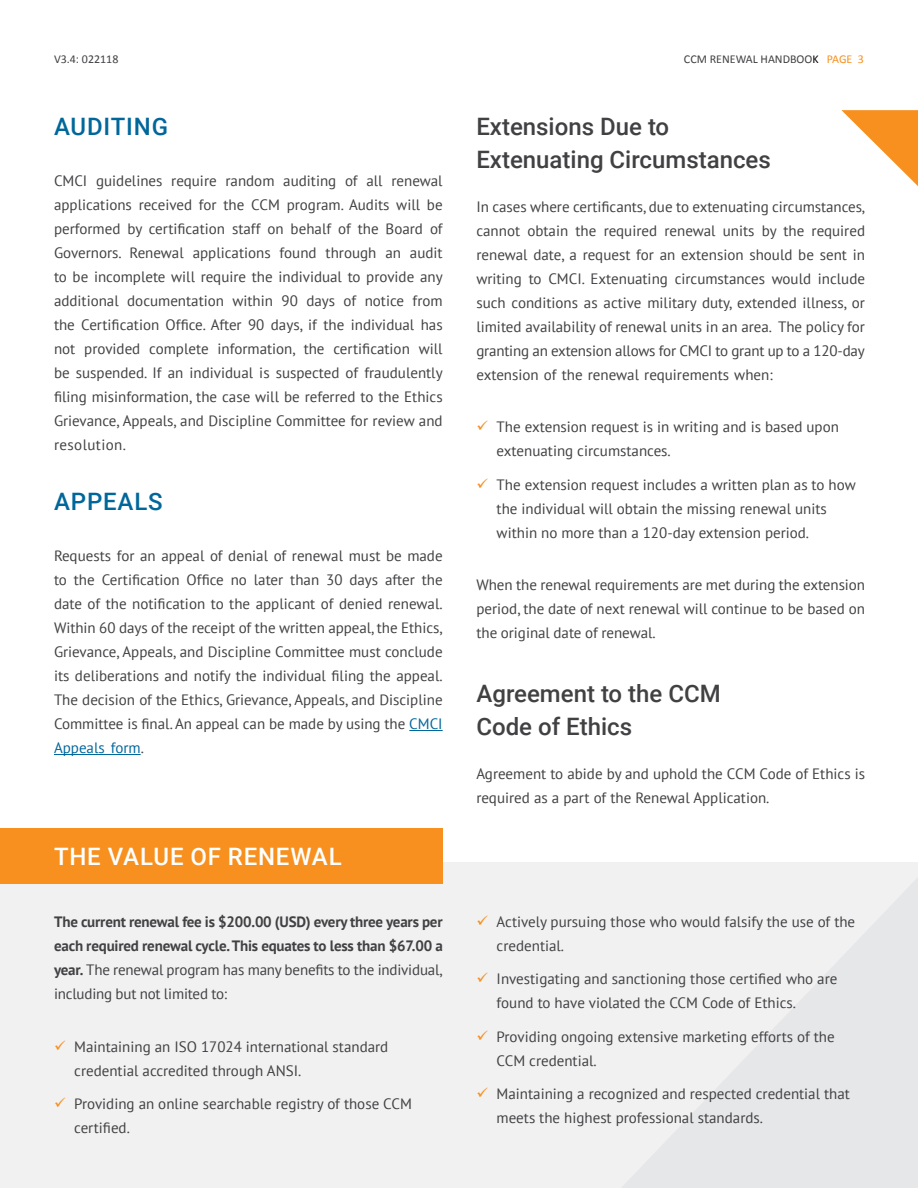
<style>
.page{position:relative;width:918px;height:1188px;background:#fff}
.page>*{position:absolute;margin:0;border:0;box-sizing:border-box;transform-origin:0 0}
.t1{font:500 24px/33px "Roboto";color:#414042}
.t2{font:500 24px "Roboto";letter-spacing:.035em;color:#fff}
.t3{font:500 24px "Roboto";letter-spacing:.035em;color:#00679b}
.t4{font:15px/24px "PT Sans";color:#414042}
.t5{font:700 15px/24px "PT Sans";letter-spacing:-.01em;color:#414042;text-align:justify}
.t6{font:12px "Calibri";color:#414042}
.s1{color:#000}
.s2{color:#f7901e}
.s3{color:#00679b}
.s4{font-weight:400}
</style>
<div class="page">
<div style="left:0;top:863px;width:918px;height:325px;background:#f1f1f2"></div>
<svg style="left:622px;top:878px;width:296px;height:310px;fill:#e7e8e9"></svg>
<hr style="left:409px;top:730px;width:34px;height:1px;background:#00679b">
<hr style="left:54px;top:754px;width:87px;height:1px;background:#00679b">
<div style="left:0;top:828px;width:443px;height:56px;background:#f7901e"></div>
<svg style="left:841px;top:110px;width:77px;height:76px"></svg>
<p class="t6" style="left:54px;top:51px;width:66px">V3.4: 022118</p>
<p class="t6" style="left:684px;top:51px;width:182px">CCM RENEWAL HANDBOO<span class="s1">K</span> <span class="s2">PAGE 3</span></p>
<h1 class="t3" style="left:54px;top:109px;width:116px">AUDITING</h1>
<p class="t4" style="left:54px;top:168px;width:390px;text-align:justify">CMCI guidelines require random auditing of all renewal applications received for the CCM program. Audits will be performed by certification staff on behalf of the Board of Governors. Renewal applications found through an audit to be incomplete will require the individual to provide any additional documentation within 90 days of notice from the Certification Office. After 90 days, if the individual has not provided complete information, the certification will be suspended. If an individual is suspected of fraudulently filing misinformation, the case will be referred to the Ethics Grievance, Appeals, and Discipline Committee for review and resolution.</p>
<h1 class="t3" style="left:54px;top:485px;width:110px">APPEALS</h1>
<p class="t4" style="left:54px;top:544px;width:390px;text-align:justify">Requests for an appeal of denial of renewal must be made to the Certification Office no later than 30 days after the date of the notification to the applicant of denied renewal.<br>Within 60 days of the receipt of the written appeal, the Ethics, Grievance, Appeals, and Discipline Committee must conclude its deliberations and notify the individual filing the appeal.<br>The decision of the Ethics, Grievance, Appeals, and Discipline Committee is final. An appeal can be made by using the <span class="s3">CMCI Appeals form</span>.</p>
<h1 class="t2" style="left:54px;top:839px;width:289px">THE VALUE OF RENEWAL</h1>
<p class="t5" style="left:54px;top:910px;width:390px">The current renewal fee is $200.00 (USD) every three years per each required renewal cycle. This equates to less than $67.00 a year. <span class="s4">The renewal program has many benefits to the individual, including but not limited to:</span></p>
<p class="t4" style="left:74px;top:1034px;width:316px">Maintaining an ISO 17024 international standard credential accredited through ANSI.</p>
<p class="t4" style="left:74px;top:1091px;width:339px">Providing an online searchable registry of those CCM certified.</p>
<h1 class="t1" style="left:476px;top:109px;width:296px">Extensions Due to<br>Extenuating Circumstances</h1>
<p class="t4" style="left:476px;top:194px;width:390px;text-align:justify">In cases where certificants, due to extenuating circumstances, cannot obtain the required renewal units by the required renewal date, a request for an extension should be sent in writing to CMCI. Extenuating circumstances would include such conditions as active military duty, extended illness, or limited availability of renewal units in an area. The policy for granting an extension allows for CMCI to grant up to a 120-day extension of the renewal requirements when:</p>
<p class="t4" style="left:497px;top:415px;width:344px">The extension request is in writing and is based upon extenuating circumstances.</p>
<p class="t4" style="left:497px;top:472px;width:361px">The extension request includes a written plan as to how the individual will obtain the missing renewal units within no more than a 120-day extension period.</p>
<p class="t4" style="left:476px;top:573px;width:390px;text-align:justify">When the renewal requirements are met during the extension period, the date of next renewal will continue to be based on the original date of renewal.</p>
<h1 class="t1" style="left:476px;top:676px;width:246px">Agreement to the CCM<br>Code of Ethics</h1>
<p class="t4" style="left:476px;top:762px;width:390px">Agreement to abide by and uphold the CCM Code of Ethics is required as a part of the Renewal Application.</p>
<p class="t4" style="left:497px;top:910px;width:360px">Actively pursuing those who would falsify the use of the credential.</p>
<p class="t4" style="left:497px;top:967px;width:342px">Investigating and sanctioning those certified who are found to have violated the CCM Code of Ethics.</p>
<p class="t4" style="left:497px;top:1024px;width:340px">Providing ongoing extensive marketing efforts of the<br>CCM credential.</p>
<p class="t4" style="left:497px;top:1081px;width:355px">Maintaining a recognized and respected credential that meets the highest professional standards.</p>
</div>
